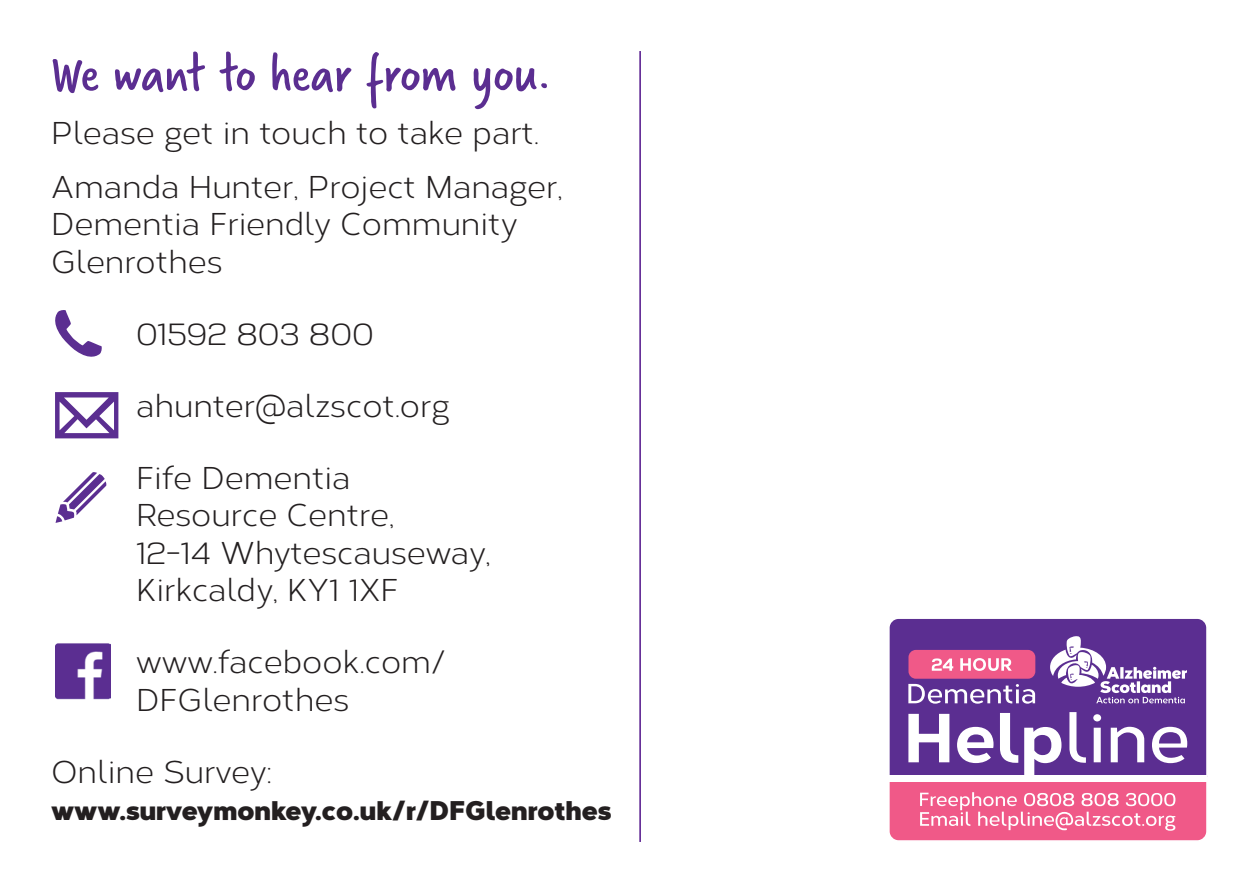
<style>
.page{position:relative;width:1259px;height:893px;background:#fff}
.page>*{position:absolute;margin:0;border:0;box-sizing:border-box;transform-origin:0 0}
.Header_BLACK{font:57px "Verveine";color:#5b2e91}
.Header_BLACK-2{font:31.5px/37.5px "Corbert";color:#231f20}
.Header_BLACK-3{font:900 27px "Corbert";color:#231f20}
</style>
<div class="page">
<div style="left:889px;top:619px;width:318px;height:93px;background:#5b2e91"></div>
<svg style="left:1050px;top:636px;width:137px;height:67px"></svg>
<div style="left:908px;top:650px;width:127px;height:29px;background:#f05988;border-radius:7px"></div>
<svg style="left:932px;top:658px;width:21px;height:13px"></svg>
<svg style="left:960px;top:658px;width:51px;height:13px"></svg>
<svg style="left:908px;top:684px;width:127px;height:20px"></svg>
<svg style="left:889px;top:712px;width:319px;height:129px"></svg>
<div style="left:889px;top:775px;width:318px;height:7px;background:#fff"></div>
<hr style="left:639px;top:51px;width:2px;height:791px;background:#53168b">
<svg style="left:55px;top:310px;width:47px;height:47px"></svg>
<svg style="left:56px;top:472px;width:51px;height:51px"></svg>
<svg style="left:55px;top:392px;width:63px;height:46px"></svg>
<img style="left:55px;top:643px;width:55px;height:57px">
<p class="Header_BLACK" style="left:51px;top:35px;width:502px">We want to hear from you.</p>
<p class="Header_BLACK-2" style="left:51px;top:112px;width:489px">Please get in touch to take part.</p>
<p class="Header_BLACK-2" style="left:51px;top:166px;width:513px">Amanda Hunter, Project Manager,<br>Dementia Friendly Community<br>Glenrothes</p>
<p class="Header_BLACK-2" style="left:136px;top:313px;width:239px">01592 803 800</p>
<p class="Header_BLACK-2" style="left:136px;top:385px;width:316px">ahunter@alzscot.org</p>
<p class="Header_BLACK-2" style="left:136px;top:457px;width:356px">Fife Dementia<br>Resource Centre,<br>12-14 Whytescauseway,<br>Kirkcaldy, KY1 1XF</p>
<p class="Header_BLACK-2" style="left:136px;top:642px;width:311px">www.facebook.com/<br>DFGlenrothes</p>
<p class="Header_BLACK-2" style="left:51px;top:751px;width:222px">Online Survey:</p>
<p class="Header_BLACK-3" style="left:51px;top:788px;width:562px">www.surveymonkey.co.uk/r/DFGlenrothes</p>
</div>
